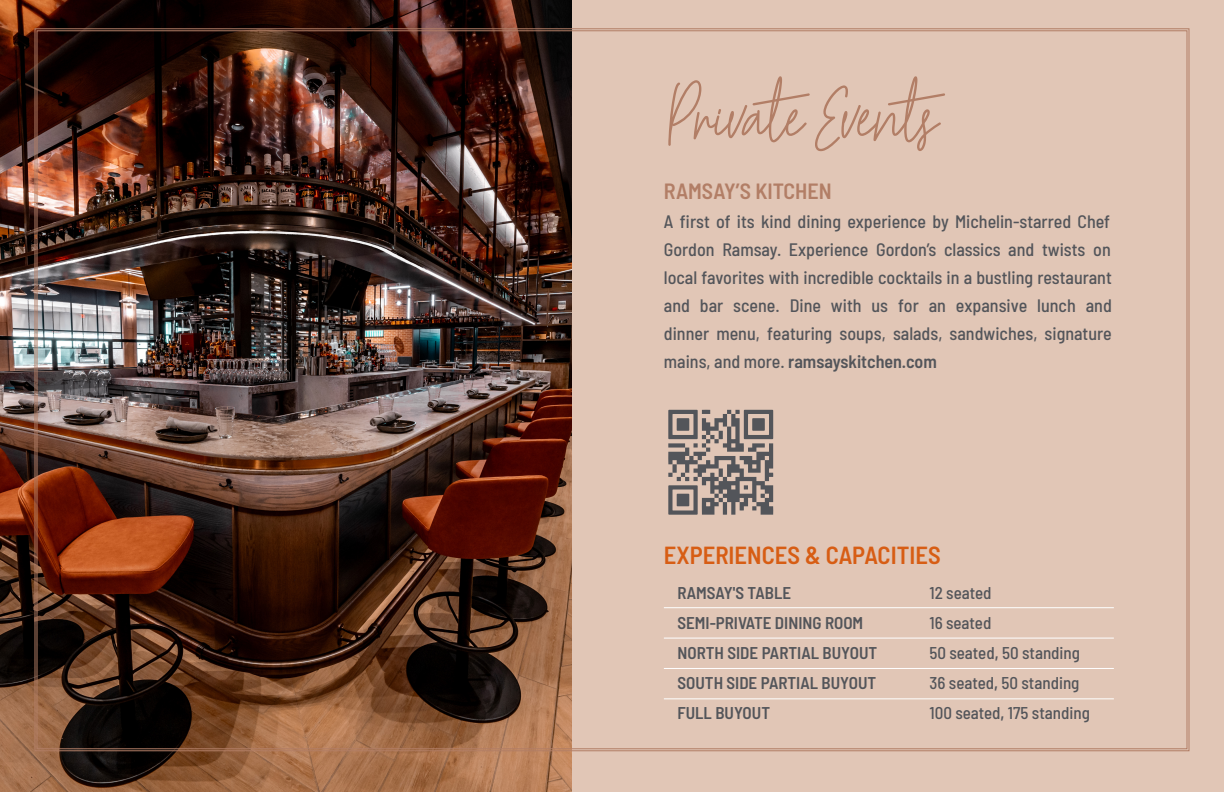
<style>
.page{position:relative;width:1224px;height:792px;background:#e1c6b6}
.page>*{position:absolute;margin:0;border:0;box-sizing:border-box;transform-origin:0 0}
.t1{font:77.4px "Hesterica";color:#b27e66}
.t2{font:600 semi-condensed 24.7px "Barlow";color:#d75d14}
.t3{font:600 semi-condensed 22px "Barlow";color:#b27e66}
.t4{font:500 semi-condensed 18px/28px "Barlow";color:#53555a;text-align:justify}
.t5{font:600 semi-condensed 17px "Barlow";color:#53555a}
.t6{font:500 semi-condensed 17px "Barlow";color:#53555a}
.s1{font-weight:600}
</style>
<div class="page">
<img style="left:0;top:0;width:572px;height:792px">
<img style="left:34px;top:28px;width:1156px;height:724px">
<hr style="left:664px;top:608px;width:450px;height:1px;background:#fff">
<hr style="left:664px;top:638px;width:450px;height:1px;background:#fff">
<svg style="left:668px;top:410px;width:105px;height:105px"></svg>
<hr style="left:664px;top:668px;width:450px;height:1px;background:#fff">
<hr style="left:664px;top:699px;width:450px;height:1px;background:#fff">
<p class="t1" style="left:669px;top:54px;width:294px">Private Events</p>
<p class="t3" style="left:664px;top:176px;width:169px">RAMSAY’S KITCHEN</p>
<p class="t4" style="left:664px;top:207px;width:450px">A first of its kind dining experience by Michelin-starred Chef Gordon Ramsay. Experience Gordon’s classics and twists on local favorites with incredible cocktails in a bustling restaurant and bar scene. Dine with us for an expansive lunch and dinner menu, featuring soups, salads, sandwiches, signature mains, and more. <span class="s1">ramsayskitchen.com</span></p>
<p class="t2" style="left:664px;top:537px;width:278px">EXPERIENCES &amp; CAPACITIES</p>
<p class="t5" style="left:677px;top:581px;width:115px">RAMSAY'S TABLE</p>
<p class="t6" style="left:929px;top:581px;width:64px">12 seated</p>
<p class="t5" style="left:677px;top:611px;width:187px">SEMI-PRIVATE DINING ROOM</p>
<p class="t6" style="left:929px;top:611px;width:63px">16 seated</p>
<p class="t5" style="left:677px;top:641px;width:201px">NORTH SIDE PARTIAL BUYOUT</p>
<p class="t6" style="left:929px;top:641px;width:152px">50 seated<span class="s1">,</span> 50 standing</p>
<p class="t5" style="left:677px;top:671px;width:200px">SOUTH SIDE PARTIAL BUYOUT</p>
<p class="t6" style="left:929px;top:671px;width:152px">36 seated<span class="s1">,</span> 50 standing</p>
<p class="t5" style="left:677px;top:701px;width:94px">FULL BUYOUT</p>
<p class="t6" style="left:929px;top:701px;width:162px">100 seated<span class="s1">,</span> 175 standing</p>
</div>
